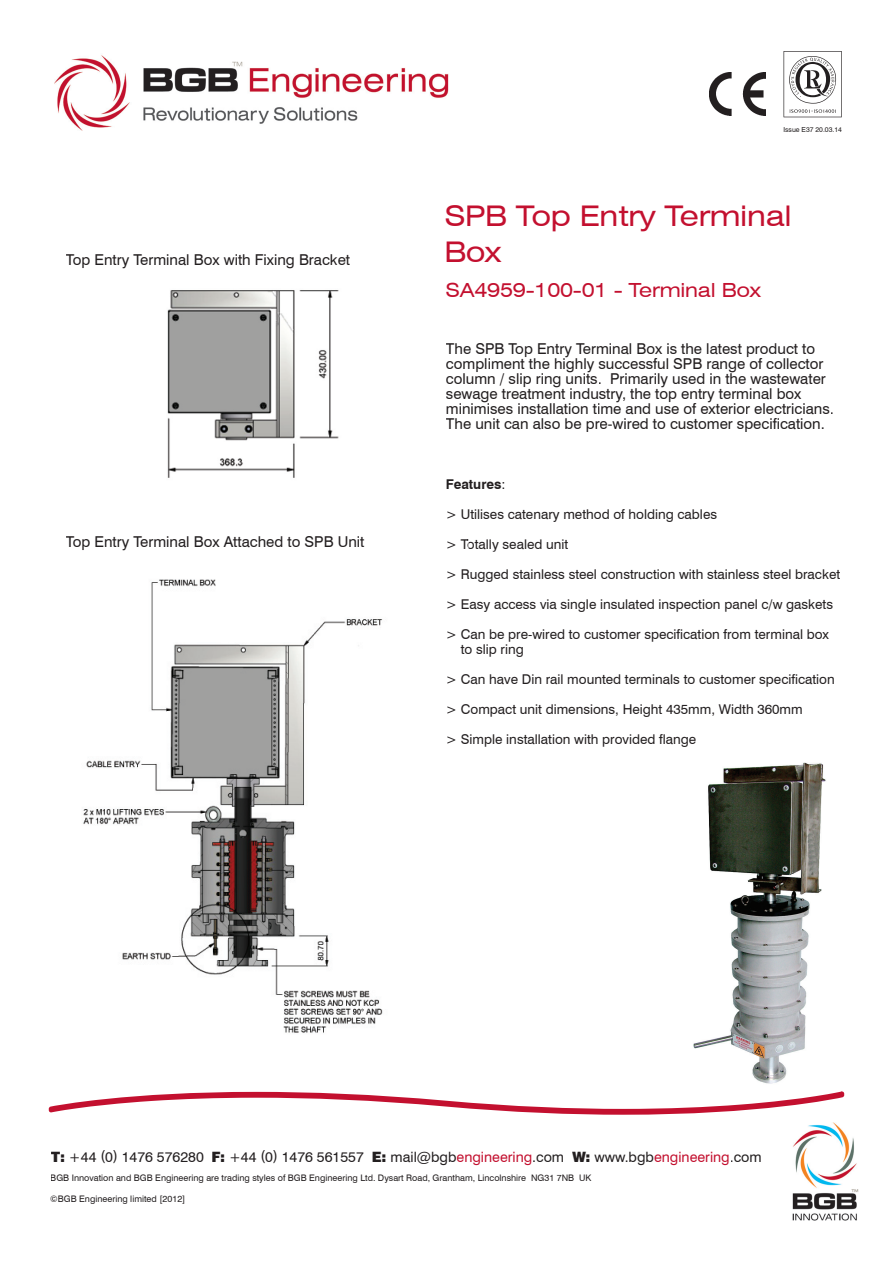
<style>
.page{position:relative;width:893px;height:1263px;background:#fff}
.page>*{position:absolute;margin:0;border:0;box-sizing:border-box;transform-origin:0 0}
.t1{font:expanded 28.5px/36px "Swiss 721 BT";letter-spacing:-.01em;color:#c3102f}
.t2{font:expanded 19.5px "Swiss 721 BT";letter-spacing:-.01em;color:#c3102f}
.t3{font:15px/15px "Swiss 721 BT";color:#231f20}
.t4{font:14.25px "Swiss 721 BT";color:#231f20}
.t5{font:13.5px/15px "Swiss 721 BT";color:#231f20}
.t6{font:700 13.5px "Swiss 721 BT";color:#231f20}
.t7{font:9px "Swiss 721 BT";color:#231f20}
.t8{font:6.9px "Swiss 721 BT";color:#231f20}
.s1{font-weight:400}
.s2{font-weight:900}
.s3{color:#c3102f}
</style>
<div class="page">
<svg style="left:783px;top:51px;width:59px;height:66px"></svg>
<img style="left:710px;top:72px;width:55px;height:44px">
<svg style="left:49px;top:1091px;width:795px;height:24px"></svg>
<img style="left:55px;top:55px;width:394px;height:76px">
<img style="left:792px;top:1122px;width:66px;height:99px">
<img style="left:83px;top:579px;width:300px;height:454px">
<img style="left:167px;top:290px;width:172px;height:188px">
<img style="left:693px;top:763px;width:133px;height:321px">
<p class="t3" style="left:66px;top:252px;width:286px">Top Entry Terminal Box with Fixing Bracket</p>
<p class="t3" style="left:66px;top:534px;width:300px">Top Entry Terminal Box Attached to SPB Unit</p>
<p class="t8" style="left:783px;top:126px;width:60px">Issue E37 20.03.14</p>
<h1 class="t1" style="left:444px;top:198px;width:349px">SPB Top Entry Terminal<br>Box</h1>
<h2 class="t2" style="left:445px;top:278px;width:317px">SA4959-100-01 - Terminal Box</h2>
<p class="t3" style="left:446px;top:341px;width:390px">The SPB Top Entry Terminal Box is the latest product to compliment the highly successful SPB range of collector column / slip ring units. Primarily used in the wastewater sewage treatment industry, the top entry terminal box minimises installation time and use of exterior electricians.<br>The unit can also be pre-wired to customer specification.</p>
<p class="t6" style="left:446px;top:476px;width:61px">Features<span class="s1">:</span></p>
<p class="t5" style="left:446px;top:506px;width:273px">&gt; Utilises catenary method of holding cables</p>
<p class="t5" style="left:446px;top:536px;width:124px">&gt; Totally sealed unit</p>
<p class="t5" style="left:446px;top:566px;width:396px">&gt; Rugged stainless steel construction with stainless steel bracket</p>
<p class="t5" style="left:446px;top:596px;width:389px">&gt; Easy access via single insulated inspection panel c/w gaskets</p>
<p class="t5" style="left:461px;top:626px;width:370px;text-indent:-15px">&gt; Can be pre-wired to customer specification from terminal box to slip ring</p>
<p class="t5" style="left:446px;top:671px;width:390px">&gt; Can have Din rail mounted terminals to customer specification</p>
<p class="t5" style="left:446px;top:701px;width:358px">&gt; Compact unit dimensions, Height 435mm, Width 360mm</p>
<p class="t5" style="left:446px;top:731px;width:252px">&gt; Simple installation with provided flange</p>
<p class="t4" style="left:51px;top:1148px;width:712px"><span class="s2">T:</span> +44 (0) 1476 576280 <span class="s2">F:</span> +44 (0) 1476 561557 <span class="s2">E:</span> mail@bgb<span class="s3">engineering</span>.com <span class="s2">W:</span> www.bgb<span class="s3">engineering</span>.com</p>
<p class="t7" style="left:50px;top:1172px;width:542px">BGB Innovation and BGB Engineering are trading styles of BGB Engineering Ltd. Dysart Road, Grantham, Lincolnshire NG31 7NB UK</p>
<p class="t7" style="left:50px;top:1193px;width:137px">©BGB Engineering limited [2012]</p>
</div>
